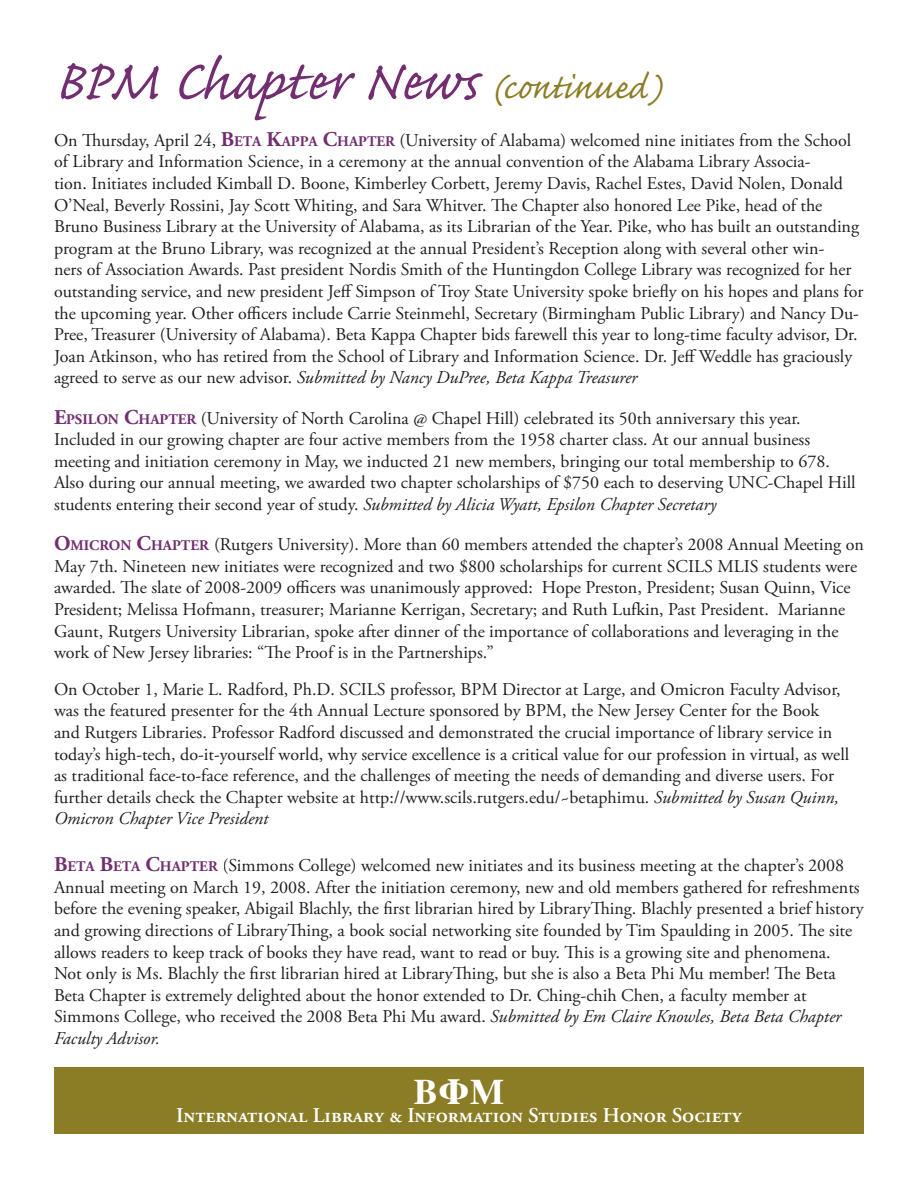
<style>
.page{position:relative;width:918px;height:1188px;background:#fff}
.page>*{position:absolute;margin:0;border:0;box-sizing:border-box;transform-origin:0 0}
.t1{font:72px "Caflisch Script Pro";color:#722e71}
.t2{font:700 36px "Times";color:#fff}
.t3{font:600 21px "Adobe Garamond Pro";color:#fff}
.t4{font:18px/21.6px "Adobe Garamond Pro";color:#231f20}
.s1{font-size:45px;color:#8a7d25}
.s2{font-weight:700;font-size:21px;color:#722e71}
.s3{font-weight:700;font-size:14.7px;color:#722e71}
.s4{font-style:italic}
</style>
<div class="page">
<div style="left:54px;top:1067px;width:810px;height:57px;background:#8a7d25"></div>
<div style="left:54px;top:1077px;width:810px;height:57px;background:#8a7d25"></div>
<h1 class="t1" style="left:54px;top:44px;width:609px">BPM Chapter News <span class="s1">(continued)</span></h1>
<p class="t4" style="left:54px;top:130px;width:811px">On Thursday, April 24, <span class="s2">B</span><span class="s3">ETA</span> <span class="s2">K</span><span class="s3">APPA</span> <span class="s2">C</span><span class="s3">HAPTER</span> (University of Alabama) welcomed nine initiates from the School of Library and Information Science, in a ceremony at the annual convention of the Alabama Library Associa-<br>tion. Initiates included Kimball D. Boone, Kimberley Corbett, Jeremy Davis, Rachel Estes, David Nolen, Donald O’Neal, Beverly Rossini, Jay Scott Whiting, and Sara Whitver. The Chapter also honored Lee Pike, head of the Bruno Business Library at the University of Alabama, as its Librarian of the Year. Pike, who has built an outstanding program at the Bruno Library, was recognized at the annual President’s Reception along with several other win-<br>ners of Association Awards. Past president Nordis Smith of the Huntingdon College Library was recognized for her outstanding service, and new president Jeff Simpson of Troy State University spoke briefly on his hopes and plans for the upcoming year. Other officers include Carrie Steinmehl, Secretary (Birmingham Public Library) and Nancy Du-Pree, Treasurer (University of Alabama). Beta Kappa Chapter bids farewell this year to long-time faculty advisor, Dr.<br>Joan Atkinson, who has retired from the School of Library and Information Science. Dr. Jeff Weddle has graciously agreed to serve as our new advisor. <span class="s4">Submitted by Nancy DuPree, Beta Kappa Treasurer</span></p>
<p class="t4" style="left:54px;top:408px;width:803px"><span class="s2">E</span><span class="s3">PSILON</span> <span class="s2">C</span><span class="s3">HAPTER</span> (University of North Carolina @ Chapel Hill) celebrated its 50th anniversary this year.<br>Included in our growing chapter are four active members from the 1958 charter class. At our annual business meeting and initiation ceremony in May, we inducted 21 new members, bringing our total membership to 678.<br>Also during our annual meeting, we awarded two chapter scholarships of $750 each to deserving UNC-Chapel Hill students entering their second year of study. <span class="s4">Submitted by Alicia Wyatt, Epsilon Chapter Secretary</span></p>
<p class="t4" style="left:54px;top:534px;width:811px"><span class="s2">O</span><span class="s3">MICRON</span> <span class="s2">C</span><span class="s3">HAPTER</span> (Rutgers University). More than 60 members attended the chapter’s 2008 Annual Meeting on May 7th. Nineteen new initiates were recognized and two $800 scholarships for current SCILS MLIS students were awarded. The slate of 2008-2009 officers was unanimously approved: Hope Preston, President; Susan Quinn, Vice President; Melissa Hofmann, treasurer; Marianne Kerrigan, Secretary; and Ruth Lufkin, Past President. Marianne Gaunt, Rutgers University Librarian, spoke after dinner of the importance of collaborations and leveraging in the work of New Jersey libraries: “The Proof is in the Partnerships.”</p>
<p class="t4" style="left:54px;top:679px;width:797px">On October 1, Marie L. Radford, Ph.D. SCILS professor, BPM Director at Large, and Omicron Faculty Advisor, was the featured presenter for the 4th Annual Lecture sponsored by BPM, the New Jersey Center for the Book and Rutgers Libraries. Professor Radford discussed and demonstrated the crucial importance of library service in today’s high-tech, do-it-yourself world, why service excellence is a critical value for our profession in virtual, as well as traditional face-to-face reference, and the challenges of meeting the needs of demanding and diverse users. For further details check the Chapter website at http://www.scils.rutgers.edu/~betaphimu. <span class="s4">Submitted by Susan Quinn, Omicron Chapter Vice President</span></p>
<p class="t4" style="left:54px;top:855px;width:811px"><span class="s2">B</span><span class="s3">ETA</span> <span class="s2">B</span><span class="s3">ETA</span> <span class="s2">C</span><span class="s3">HAPTER</span> (Simmons College) welcomed new initiates and its business meeting at the chapter’s 2008<br>Annual meeting on March 19, 2008. After the initiation ceremony, new and old members gathered for refreshments before the evening speaker, Abigail Blachly, the first librarian hired by LibraryThing. Blachly presented a brief history and growing directions of LibraryThing, a book social networking site founded by Tim Spaulding in 2005. The site allows readers to keep track of books they have read, want to read or buy. This is a growing site and phenomena.<br>Not only is Ms. Blachly the first librarian hired at LibraryThing, but she is also a Beta Phi Mu member! The Beta Beta Chapter is extremely delighted about the honor extended to Dr. Ching-chih Chen, a faculty member at Simmons College, who received the 2008 Beta Phi Mu award. <span class="s4">Submitted by Em Claire Knowles, Beta Beta Chapter Faculty Advisor.</span></p>
<h2 class="t2" style="left:414px;top:1057px;width:92px">BΦM</h2>
<p class="t3" style="left:176px;top:1103px;width:567px">INTERNATIONAL LIBRARY &amp; INFORMATION STUDIES HONOR SOCIETY</p>
</div>
